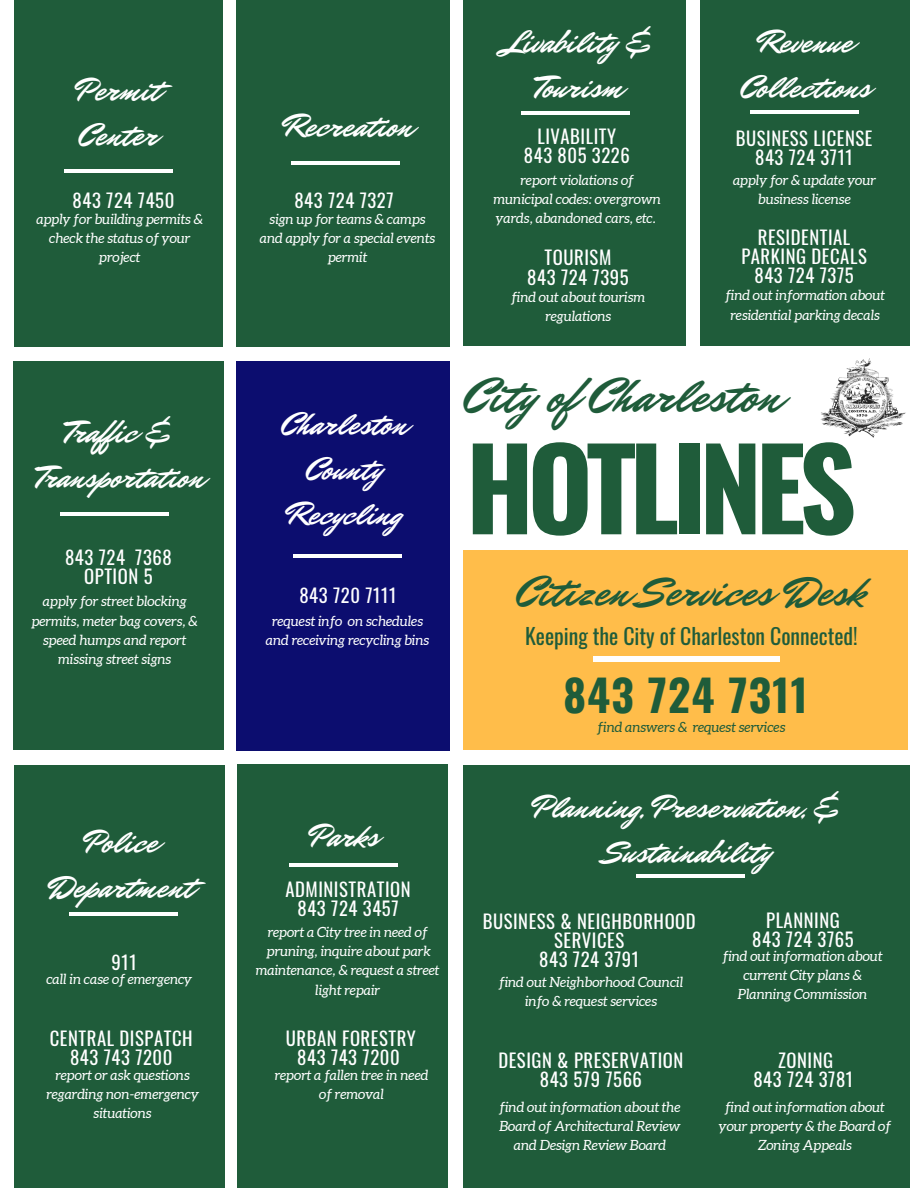
<style>
.page{position:relative;width:918px;height:1188px;background:#fff}
.page>*{position:absolute;margin:0;border:0;box-sizing:border-box;transform-origin:0 0}
.t1{font:700 112.05px "Oswald";letter-spacing:-.06em;color:#1f5c3a}
.t2{font:49.8px "Mr Dafoe";color:#1f5c3a}
.t3{font:43.65px "Mr Dafoe";color:#1f5c3a}
.t4{font:700 43.65px "Oswald";letter-spacing:.03em;color:#1f5c3a}
.t5{font:32.7px/45px "Mr Dafoe";color:#fff;text-align:center}
.t6{font:21.75px "Oswald";color:#1f5c3a}
.t7{font:18.75px/19.2px "Oswald";letter-spacing:.03em;color:#fff;text-align:center}
.t8{font:italic 13.95px/19.2px "Aleo";color:#fff;text-align:center}
.t9{font:italic 13.95px "Aleo";color:#1f5c3a}
</style>
<div class="page">
<div style="left:701px;top:0;width:209px;height:346px;background:#1f5c3a"></div>
<div style="left:464px;top:0;width:222px;height:346px;background:#1f5c3a"></div>
<div style="left:464px;top:550px;width:444px;height:199px;background:#ffbd4a"></div>
<div style="left:15px;top:0;width:208px;height:346px;background:#1f5c3a"></div>
<hr style="left:64px;top:169px;width:109px;height:3px;background:#fff">
<div style="left:236px;top:0;width:214px;height:346px;background:#1f5c3a"></div>
<hr style="left:291px;top:161px;width:109px;height:3px;background:#fff">
<div style="left:15px;top:765px;width:210px;height:423px;background:#1f5c3a"></div>
<hr style="left:69px;top:912px;width:109px;height:4px;background:#fff">
<div style="left:237px;top:764px;width:211px;height:424px;background:#1f5c3a"></div>
<hr style="left:289px;top:863px;width:109px;height:3px;background:#fff">
<hr style="left:521px;top:111px;width:109px;height:4px;background:#fff">
<hr style="left:750px;top:110px;width:109px;height:4px;background:#fff">
<div style="left:464px;top:765px;width:446px;height:423px;background:#1f5c3a"></div>
<hr style="left:636px;top:874px;width:109px;height:4px;background:#fff">
<div style="left:14px;top:361px;width:210px;height:388px;background:#1f5c3a"></div>
<hr style="left:60px;top:512px;width:109px;height:3px;background:#fff">
<div style="left:236px;top:361px;width:214px;height:389px;background:#0c0d6f"></div>
<hr style="left:293px;top:555px;width:109px;height:3px;background:#fff">
<img style="left:820px;top:358px;width:86px;height:80px">
<div style="left:593px;top:656px;width:186px;height:6px;background:#fff"></div>
<h3 class="t5" style="left:75px;top:68px;width:87px;text-align:left">Permit<br>Center</h3>
<h3 class="t7" style="left:73px;top:190px;width:103px">843 724 7450</h3>
<p class="t8" style="left:37px;top:209px;width:168px">apply for building permits &amp; check the status of your project</p>
<h3 class="t5" style="left:37px;top:410px;width:169px">Trafic &amp;<br>Transportation</h3>
<h3 class="t7" style="left:65px;top:547px;width:108px">843 724 7368<br>OPTION 5</h3>
<p class="t8" style="left:32px;top:592px;width:168px">apply for street blocking permits, meter bag covers, &amp; speed humps and report missing street signs</p>
<h3 class="t5" style="left:48px;top:820px;width:148px">Police<br>Department</h3>
<h3 class="t7" style="left:112px;top:952px;width:27px">911</h3>
<p class="t8" style="left:46px;top:970px;width:147px">call in case of emergency</p>
<h3 class="t7" style="left:50px;top:1028px;width:144px">CENTRAL DISPATCH<br>843 743 7200</h3>
<p class="t8" style="left:46px;top:1065px;width:154px">report or ask questions regarding non-emergency situations</p>
<h3 class="t5" style="left:283px;top:104px;width:131px">Recreation</h3>
<h3 class="t7" style="left:294px;top:190px;width:101px">843 724 7327</h3>
<p class="t8" style="left:260px;top:209px;width:177px">sign up for teams &amp; camps and apply for a special events permit</p>
<h3 class="t5" style="left:281px;top:403px;width:128px">Charleston<br>County<br>Recycling</h3>
<h3 class="t5" style="left:503px;top:20px;width:154px">Livability &amp;<br>Tourism</h3>
<h3 class="t7" style="left:524px;top:126px;width:107px">LIVABILITY<br>843 805 3226</h3>
<p class="t8" style="left:494px;top:170px;width:169px">report violations of municipal codes: overgrown yards, abandoned cars, etc.</p>
<h3 class="t7" style="left:527px;top:247px;width:103px">TOURISM<br>843 724 7395</h3>
<p class="t8" style="left:511px;top:287px;width:135px">find out about tourism regulations</p>
<h3 class="t5" style="left:740px;top:20px;width:132px">Revenue<br>Collections</h3>
<h3 class="t7" style="left:736px;top:128px;width:138px">BUSINESS LICENSE<br>843 724 3711</h3>
<p class="t8" style="left:733px;top:170px;width:144px">apply for &amp; update your business license</p>
<h3 class="t7" style="left:741px;top:227px;width:127px">RESIDENTIAL<br>PARKING DECALS<br>843 724 7375</h3>
<p class="t8" style="left:725px;top:286px;width:161px">find out information about residential parking decals</p>
<h2 class="t2" style="left:464px;top:362px;width:319px">City ofCharleston</h2>
<h1 class="t1" style="left:466px;top:401px;width:392px">HOTLINES</h1>
<h3 class="t3" style="left:516px;top:562px;width:351px">Citizen Services Desk</h3>
<h3 class="t7" style="left:299px;top:585px;width:99px">843 720 7111</h3>
<p class="t8" style="left:266px;top:611px;width:165px">request info on schedules and receiving recycling bins</p>
<h3 class="t6" style="left:525px;top:619px;width:334px">Keeping the City of Charleston Connected!</h3>
<h3 class="t4" style="left:564px;top:661px;width:246px">843 724 7311</h3>
<h3 class="t5" style="left:309px;top:814px;width:71px">Parks</h3>
<h3 class="t7" style="left:285px;top:879px;width:127px">ADMINISTRATION<br>843 724 3457</h3>
<p class="t8" style="left:256px;top:923px;width:185px">report a City tree in need of pruning, inquire about park maintenance, &amp; request a street light repair</p>
<h3 class="t7" style="left:286px;top:1028px;width:132px">URBAN FORESTRY<br>843 743 7200</h3>
<p class="t8" style="left:275px;top:1065px;width:155px">report a fallen tree in need of removal</p>
<p class="t9" style="left:598px;top:720px;width:189px">find answers &amp; request services</p>
<h3 class="t5" style="left:532px;top:785px;width:313px">Planning, Preservation, &amp;<br>Sustainability</h3>
<h3 class="t7" style="left:483px;top:911px;width:215px">BUSINESS &amp; NEIGHBORHOOD<br>SERVICES<br>843 724 3791</h3>
<p class="t8" style="left:499px;top:972px;width:185px">find out Neighborhood Council info &amp; request services</p>
<h3 class="t7" style="left:498px;top:1050px;width:186px">DESIGN &amp; PRESERVATION<br>843 579 7566</h3>
<p class="t8" style="left:500px;top:1097px;width:183px">find out information about the<br>Board of Architectural Review and Design Review Board</p>
<h3 class="t7" style="left:752px;top:910px;width:103px">PLANNING<br>843 724 3765</h3>
<p class="t8" style="left:723px;top:946px;width:161px">find out information about current City plans &amp;<br>Planning Commission</p>
<h3 class="t7" style="left:753px;top:1050px;width:101px">ZONING<br>843 724 3781</h3>
<p class="t8" style="left:719px;top:1097px;width:174px">find out information about your property &amp; the Board of<br>Zoning Appeals</p>
</div>
